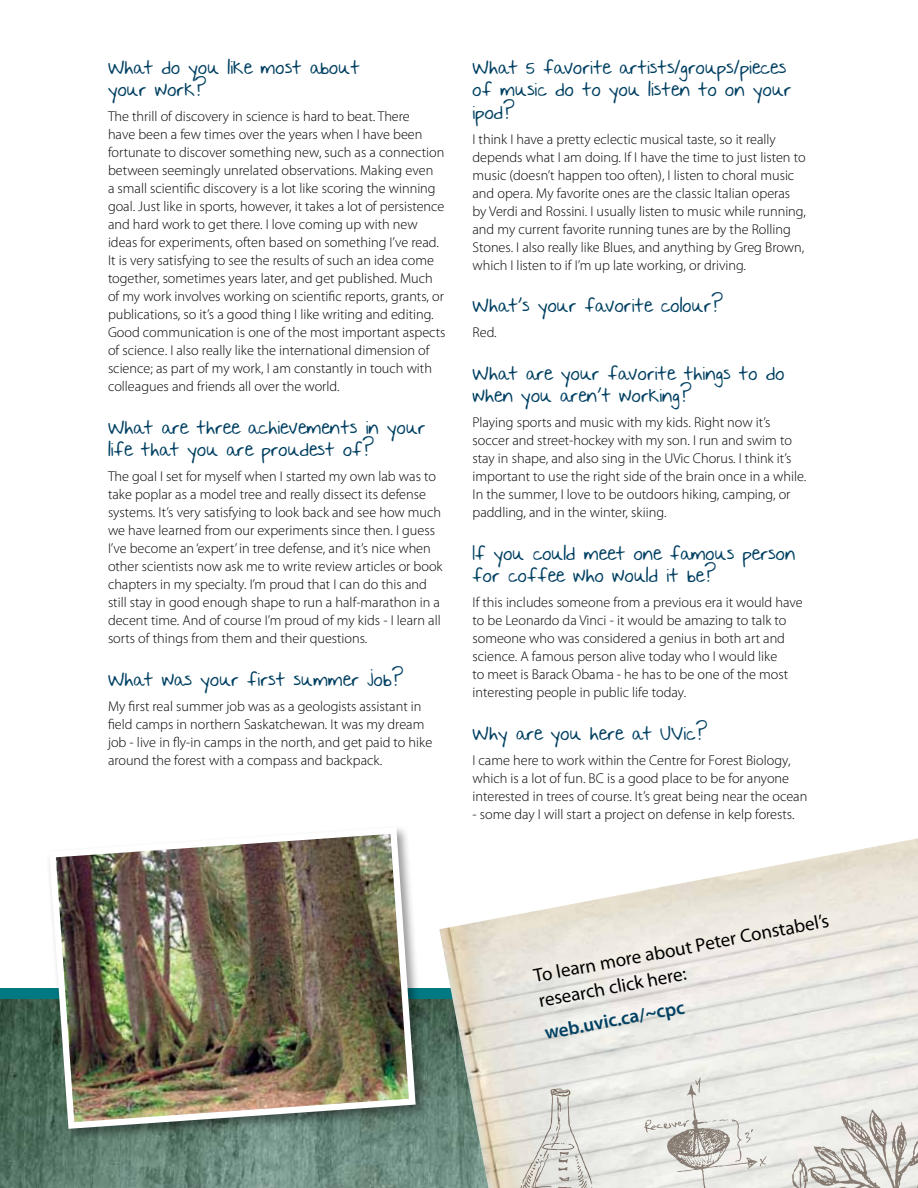
<style>
.page{position:relative;width:918px;height:1188px;background:#fff}
.page>*{position:absolute;margin:0;border:0;box-sizing:border-box;transform-origin:0 0}
.t1{font:19.05px/25px "Myriad Pro";color:#000}
.t2{font:600 19.05px "Myriad Pro";color:#004062}
.t3{font:16.5px/22.5px "Nothing You Could Say";color:#004062}
.t4{font:300 14.25px/18px "Myriad Pro";color:#000}
</style>
<div class="page">
<img style="left:0;top:999px;width:439px;height:189px">
<div style="left:0;top:988px;width:918px;height:11px;background:#007983"></div>
<img style="left:439px;top:838px;width:479px;height:350px">
<svg style="left:644px;top:1077px;width:122px;height:111px;background:#dddcd7"></svg>
<svg style="left:779px;top:1109px;width:139px;height:79px;background:#d5d3cd"></svg>
<svg style="left:520px;top:1089px;width:73px;height:99px;background:#dad9d3"></svg>
<div style="left:46px;top:824px;width:382px;height:317px;background:#000;opacity:.4"></div>
<img style="left:46px;top:824px;width:373px;height:308px">
<p class="t3" style="left:108px;top:57px;width:253px">What do you like most about your work?</p>
<p class="t4" style="left:108px;top:107px;width:339px">The thrill of discovery in science is hard to beat. There<br>have been a few times over the years when I have been fortunate to discover something new, such as a connection between seemingly unrelated observations. Making even<br>a small scientific discovery is a lot like scoring the winning goal. Just like in sports, however, it takes a lot of persistence and hard work to get there. I love coming up with new ideas for experiments, often based on something I’ve read.<br>It is very satisfying to see the results of such an idea come together, sometimes years later, and get published. Much of my work involves working on scientific reports, grants, or publications, so it’s a good thing I like writing and editing.<br>Good communication is one of the most important aspects of science. I also really like the international dimension of science; as part of my work, I am constantly in touch with colleagues and friends all over the world.</p>
<p class="t3" style="left:108px;top:417px;width:319px">What are three achievements in your life that you are proudest of?</p>
<p class="t4" style="left:108px;top:467px;width:336px">The goal I set for myself when I started my own lab was to take poplar as a model tree and really dissect its defense systems. It’s very satisfying to look back and see how much we have learned from our experiments since then. I guess I’ve become an ‘expert’ in tree defense, and it’s nice when other scientists now ask me to write review articles or book chapters in my specialty. I’m proud that I can do this and still stay in good enough shape to run a half-marathon in a decent time. And of course I’m proud of my kids - I learn all sorts of things from them and their questions.</p>
<p class="t3" style="left:108px;top:669px;width:297px">What was your first summer job?</p>
<p class="t4" style="left:108px;top:697px;width:326px">My first real summer job was as a geologists assistant in field camps in northern Saskatchewan. It was my dream job - live in fly-in camps in the north, and get paid to hike around the forest with a compass and backpack.</p>
<p class="t3" style="left:472px;top:57px;width:321px">What 5 favorite artists/groups/pieces of music do to you listen to on your ipod?</p>
<p class="t4" style="left:472px;top:130px;width:335px">I think I have a pretty eclectic musical taste, so it really depends what I am doing. If I have the time to just listen to music (doesn’t happen too often), I listen to choral music and opera. My favorite ones are the classic Italian operas by Verdi and Rossini. I usually listen to music while running, and my current favorite running tunes are by the Rolling Stones. I also really like Blues, and anything by Greg Brown, which I listen to if I’m up late working, or driving.</p>
<p class="t3" style="left:472px;top:295px;width:252px">What’s your favorite colour?</p>
<p class="t4" style="left:472px;top:323px;width:26px">Red.</p>
<p class="t3" style="left:472px;top:363px;width:314px">What are your favorite things to do when you aren’t working?</p>
<p class="t4" style="left:472px;top:413px;width:335px">Playing sports and music with my kids. Right now it’s soccer and street-hockey with my son. I run and swim to stay in shape, and also sing in the UVic Chorus. I think it’s important to use the right side of the brain once in a while.<br>In the summer, I love to be outdoors hiking, camping, or paddling, and in the winter, skiing.</p>
<p class="t3" style="left:472px;top:543px;width:324px">If you could meet one famous person for coffee who would it be?</p>
<p class="t4" style="left:472px;top:593px;width:332px">If this includes someone from a previous era it would have to be Leonardo da Vinci - it would be amazing to talk to someone who was considered a genius in both art and science. A famous person alive today who I would like<br>to meet is Barack Obama - he has to be one of the most interesting people in public life today.</p>
<p class="t3" style="left:472px;top:723px;width:236px">Why are you here at UVic?</p>
<p class="t4" style="left:472px;top:751px;width:336px">I came here to work within the Centre for Forest Biology, which is a lot of fun. BC is a good place to be for anyone interested in trees of course. It’s great being near the ocean</p>
<p class="t4" style="left:472px;top:805px;width:324px">- some day I will start a project on defense in kelp forests.</p>
<h1 class="t1" style="left:532px;top:964px;width:302px;rotate:-11deg">To learn more about Peter Constabel’s research click here:</h1>
<h1 class="t2" style="left:543px;top:1021px;width:143px;rotate:-11deg">web.uvic.ca/~cpc</h1>
</div>
